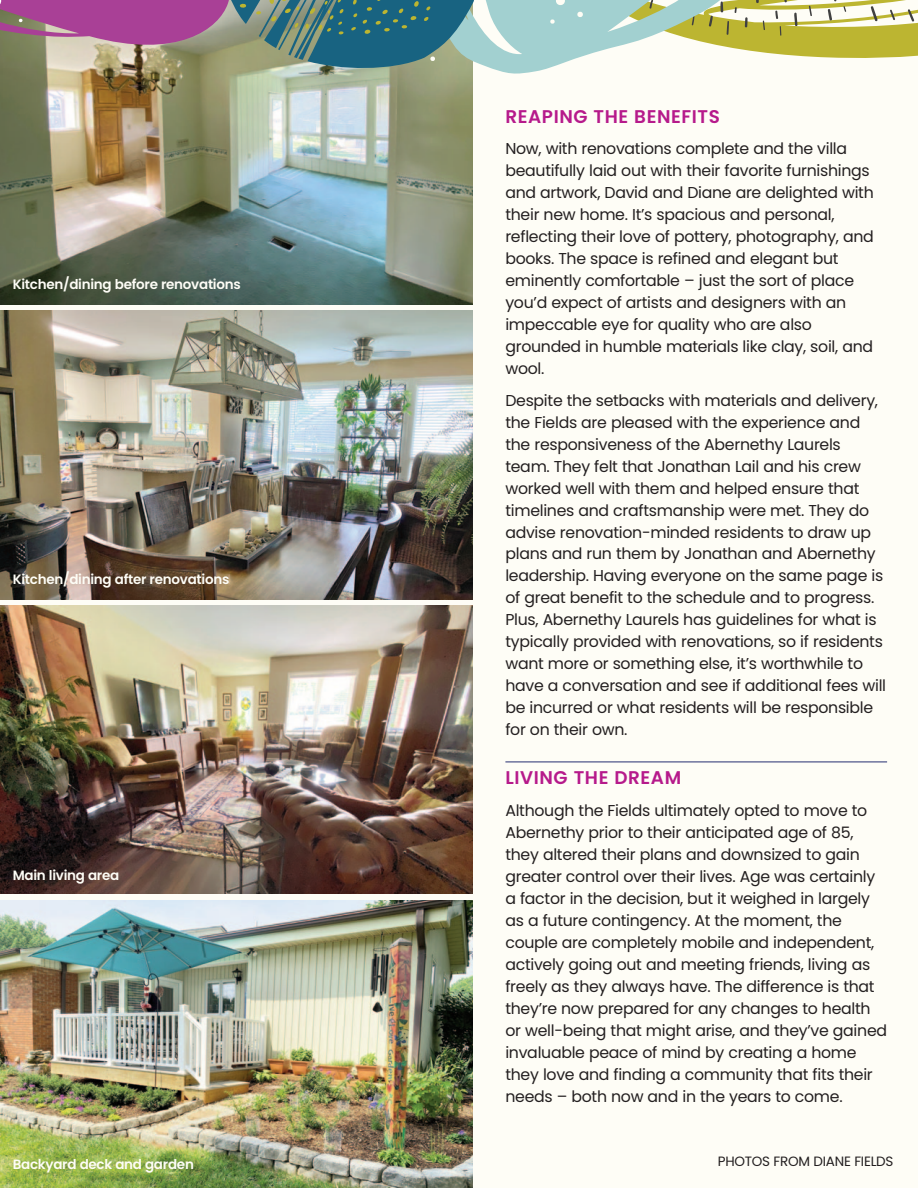
<style>
.page{position:relative;width:918px;height:1188px;background:#fefdf6}
.page>*{position:absolute;margin:0;border:0;box-sizing:border-box;transform-origin:0 0}
.t1{font:600 18.3px "Poppins";letter-spacing:.03em;color:#b61a8b}
.t2{font:15.75px/21.9px "Poppins";letter-spacing:-.02em;color:#231f20}
.t3{font:600 13.5px "Poppins";letter-spacing:-.02em;color:#fefdf6}
.t4{font:13.5px "Poppins";letter-spacing:-.02em;color:#231f20}
</style>
<div class="page">
<hr style="left:505px;top:762px;width:382px;height:1px;background:#252e71">
<img style="left:0;top:83px;width:473px;height:222px">
<img style="left:0;top:311px;width:473px;height:288px">
<img style="left:0;top:605px;width:473px;height:289px">
<img style="left:0;top:900px;width:473px;height:288px">
<svg style="left:0;top:0;width:918px;height:83px"></svg>
<p class="t3" style="left:13px;top:279px;width:230px">Kitchen/dining before renovations</p>
<p class="t3" style="left:13px;top:574px;width:218px">Kitchen/dining after renovations</p>
<p class="t3" style="left:13px;top:870px;width:108px">Main living area</p>
<p class="t3" style="left:13px;top:1159px;width:183px">Backyard deck and garden</p>
<p class="t1" style="left:505px;top:109px;width:216px">REAPING THE BENEFITS</p>
<p class="t2" style="left:505px;top:140px;width:370px">Now, with renovations complete and the villa beautifully laid out with their favorite furnishings and artwork, David and Diane are delighted with their new home. It’s spacious and personal, reflecting their love of pottery, photography, and books. The space is refined and elegant but eminently comfortable – just the sort of place you’d expect of artists and designers with an impeccable eye for quality who are also grounded in humble materials like clay, soil, and wool.</p>
<p class="t2" style="left:505px;top:391px;width:382px">Despite the setbacks with materials and delivery, the Fields are pleased with the experience and the responsiveness of the Abernethy Laurels team. They felt that Jonathan Lail and his crew worked well with them and helped ensure that timelines and craftsmanship were met. They do advise renovation-minded residents to draw up plans and run them by Jonathan and Abernethy leadership. Having everyone on the same page is of great benefit to the schedule and to progress.<br>Plus, Abernethy Laurels has guidelines for what is typically provided with renovations, so if residents want more or something else, it’s worthwhile to have a conversation and see if additional fees will be incurred or what residents will be responsible for on their own.</p>
<p class="t1" style="left:505px;top:771px;width:177px">LIVING THE DREAM</p>
<p class="t2" style="left:505px;top:801px;width:383px">Although the Fields ultimately opted to move to Abernethy prior to their anticipated age of 85, they altered their plans and downsized to gain greater control over their lives. Age was certainly a factor in the decision, but it weighed in largely as a future contingency. At the moment, the couple are completely mobile and independent, actively going out and meeting friends, living as freely as they always have. The difference is that they’re now prepared for any changes to health or well-being that might arise, and they’ve gained invaluable peace of mind by creating a home they love and finding a community that fits their needs – both now and in the years to come.</p>
<p class="t4" style="left:718px;top:1156px;width:177px">PHOTOS FROM DIANE FIELDS</p>
</div>
